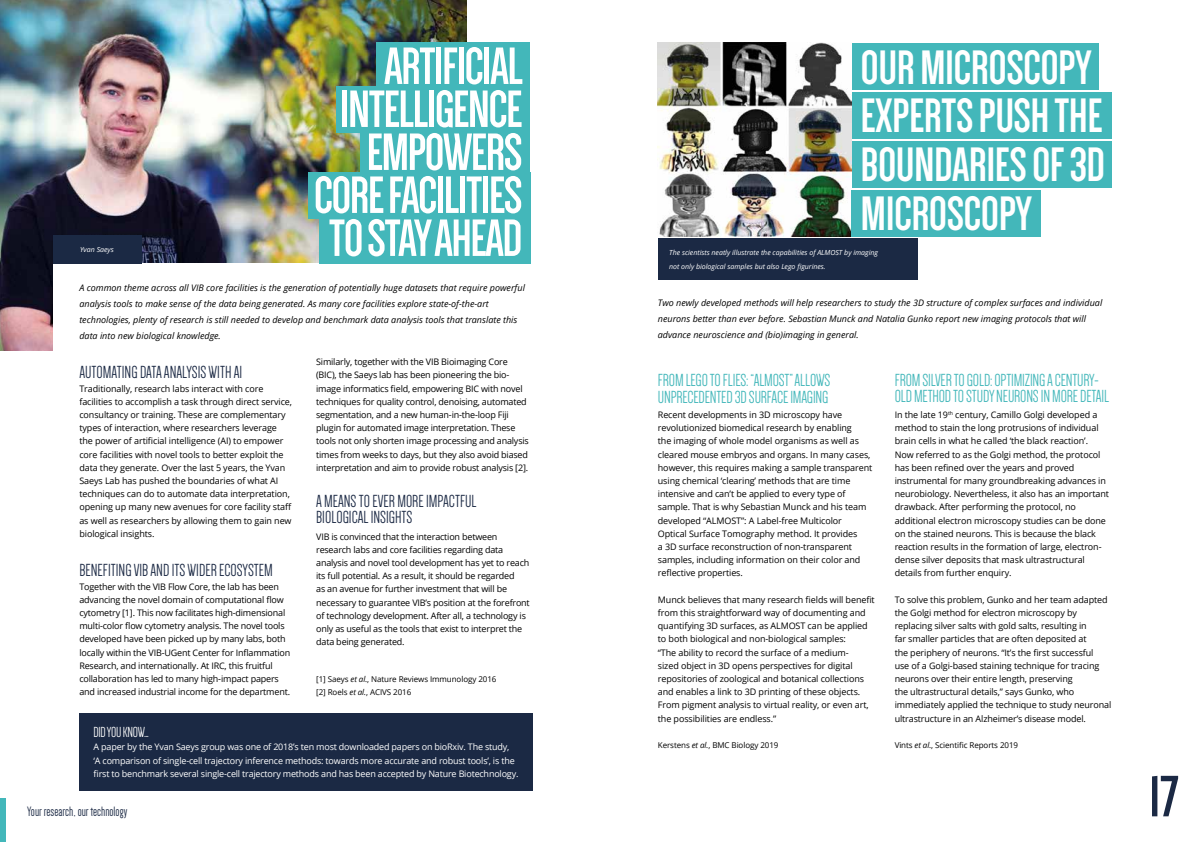
<style>
.page{position:relative;width:1191px;height:842px;background:#fff}
.page>*{position:absolute;margin:0;border:0;box-sizing:border-box;transform-origin:0 0}
.t1{font:700 60px "Dense";color:#1b2944}
.t2{font:700 54px/43px "Dense";letter-spacing:-.02em;color:#fff;text-align:right}
.t3{font:700 49.7px/48.7px "Dense";color:#fff}
.t4{font:18px/17px "Dense";letter-spacing:-.01em;color:#43b7ba}
.t5{font:18px/16px "Dense";color:#1b2944}
.t6{font:15px "Dense";letter-spacing:-.02em;color:#fff}
.t7{font:14px "Dense";color:#1b2944}
.t8{font:9px/13.2px "Open Sans";letter-spacing:-.01em;color:#000}
.t9{font:italic 9px/16px "Open Sans";color:#000}
.t10{font:9px/13.2px "Open Sans";letter-spacing:-.02em;color:#fff}
.t11{font:8px/13.2px "Open Sans";letter-spacing:-.01em;color:#000}
.t12{font:italic 7px/13.2px "Open Sans";color:#fff}
.s1{font-style:italic}
</style>
<div class="page">
<img style="left:0;top:0;width:466px;height:350px">
<div style="left:53px;top:263px;width:500px;height:167px;background:#fff"></div>
<div style="left:79px;top:713px;width:454px;height:78px;background:#1b2944"></div>
<div style="left:53px;top:235px;width:89px;height:28px;background:#1b2944"></div>
<div style="left:658px;top:239px;width:259px;height:41px;background:#1b2944"></div>
<img style="left:658px;top:43px;width:193px;height:193px">
<div style="left:851px;top:43px;width:247px;height:47px;background:#43b7ba"></div>
<div style="left:851px;top:92px;width:260px;height:46px;background:#43b7ba"></div>
<div style="left:851px;top:141px;width:260px;height:47px;background:#43b7ba"></div>
<div style="left:851px;top:190px;width:189px;height:46px;background:#43b7ba"></div>
<div style="left:319px;top:217px;width:211px;height:46px;background:#43b7ba"></div>
<div style="left:308px;top:172px;width:222px;height:47px;background:#43b7ba"></div>
<div style="left:360px;top:129px;width:170px;height:47px;background:#43b7ba"></div>
<div style="left:336px;top:86px;width:194px;height:47px;background:#43b7ba"></div>
<div style="left:376px;top:42px;width:154px;height:47px;background:#43b7ba"></div>
<div style="left:0;top:798px;width:6px;height:44px;background:#43b7ba"></div>
<p class="t12" style="left:80px;top:243px;width:35px">Yvan Saeys</p>
<h2 class="t2" style="left:314px;top:45px;width:210px">ARTIFICIAL<br>INTELLIGENCE<br>EMPOWERS<br>CORE FACILITIES<br>TO STAY AHEAD</h2>
<p class="t9" style="left:79px;top:279px;width:447px">A common theme across all VIB core facilities is the generation of potentially huge datasets that require powerful analysis tools to make sense of the data being generated. As many core facilities explore state-of-the-art technologies, plenty of research is still needed to develop and benchmark data analysis tools that translate this data into new biological knowledge.</p>
<h3 class="t5" style="left:79px;top:365px;width:164px">AUTOMATING DATA ANALYSIS WITH AI</h3>
<p class="t8" style="left:79px;top:381px;width:214px">Traditionally, research labs interact with core facilities to accomplish a task through direct service, consultancy or training. These are complementary types of interaction, where researchers leverage the power of artificial intelligence (AI) to empower core facilities with novel tools to better exploit the data they generate. Over the last 5 years, the Yvan Saeys Lab has pushed the boundaries of what AI techniques can do to automate data interpretation, opening up many new avenues for core facility staff as well as researchers by allowing them to gain new biological insights.</p>
<h3 class="t5" style="left:79px;top:563px;width:195px">BENEFITING VIB AND ITS WIDER ECOSYSTEM</h3>
<p class="t8" style="left:79px;top:579px;width:212px">Together with the VIB Flow Core, the lab has been advancing the novel domain of computational flow cytometry [1]. This now facilitates high-dimensional multi-color flow cytometry analysis. The novel tools developed have been picked up by many labs, both locally within the VIB-UGent Center for Inflammation Research, and internationally. At IRC, this fruitful collaboration has led to many high-impact papers and increased industrial income for the department.</p>
<p class="t8" style="left:316px;top:355px;width:214px">Similarly, together with the VIB Bioimaging Core (BIC), the Saeys lab has been pioneering the bio&shy;image informatics field, empowering BIC with novel techniques for quality control, denoising, automated segmentation, and a new human-in-the-loop Fiji plugin for automated image interpretation. These tools not only shorten image processing and analysis times from weeks to days, but they also avoid biased interpretation and aim to provide robust analysis [2].</p>
<h3 class="t5" style="left:316px;top:494px;width:162px">A MEANS TO EVER MORE IMPACTFUL<br>BIOLOGICAL INSIGHTS</h3>
<p class="t8" style="left:316px;top:529px;width:215px">VIB is convinced that the interaction between research labs and core facilities regarding data analysis and novel tool development has yet to reach its full potential. As a result, it should be regarded<br>as an avenue for further investment that will be necessary to guarantee VIB’s position at the forefront of technology development. After all, a technology is only as useful as the tools that exist to interpret the data being generated.</p>
<p class="t11" style="left:316px;top:672px;width:182px">[1] Saeys <span class="s1">et al.</span>, Nature Reviews Immunology 2016 [2] Roels <span class="s1">et al.</span>, ACIVS 2016</p>
<h3 class="t6" style="left:94px;top:725px;width:57px">DID YOU KNOW…</h3>
<p class="t10" style="left:94px;top:740px;width:426px">A paper by the Yvan Saeys group was one of 2018’s ten most downloaded papers on bioRxiv. The study, ‘A comparison of single-cell trajectory inference methods: towards more accurate and robust tools’, is the first to benchmark several single-cell trajectory methods and has been accepted by Nature Biotechnology.</p>
<h3 class="t7" style="left:27px;top:804px;width:102px">Your research, our technology</h3>
<h3 class="t3" style="left:861px;top:43px;width:246px">OUR MICROSCOPY<br>EXPERTS PUSH THE<br>BOUNDARIES OF 3D<br>MICROSCOPY</h3>
<p class="t12" style="left:669px;top:246px;width:210px">The scientists neatly illustrate the capabilities of ALMOST by imaging not only biological samples but also Lego figurines.</p>
<p class="t9" style="left:658px;top:294px;width:446px">Two newly developed methods will help researchers to study the 3D structure of complex surfaces and individual neurons better than ever before. Sebastian Munck and Natalia Gunko report new imaging protocols that will advance neuroscience and (bio)imaging in general.</p>
<h3 class="t4" style="left:658px;top:372px;width:174px">FROM LEGO TO FLIES: “ALMOST” ALLOWS<br>UNPRECEDENTED 3D SURFACE IMAGING</h3>
<p class="t8" style="left:658px;top:408px;width:216px">Recent developments in 3D microscopy have revolutionized biomedical research by enabling<br>the imaging of whole model organisms as well as cleared mouse embryos and organs. In many cases, however, this requires making a sample transparent using chemical ‘clearing’ methods that are time intensive and can’t be applied to every type of sample. That is why Sebastian Munck and his team developed “ALMOST”: A Label-free Multicolor Optical Surface Tomography method. It provides<br>a 3D surface reconstruction of non-transparent samples, including information on their color and reflective properties.</p>
<p class="t8" style="left:658px;top:593px;width:218px">Munck believes that many research fields will benefit from this straightforward way of documenting and quantifying 3D surfaces, as ALMOST can be applied to both biological and non-biological samples:<br>“The ability to record the surface of a medium-<br>sized object in 3D opens perspectives for digital repositories of zoological and botanical collections and enables a link to 3D printing of these objects.<br>From pigment analysis to virtual reality, or even art, the possibilities are endless.”</p>
<p class="t11" style="left:658px;top:738px;width:122px">Kerstens <span class="s1">et al.</span>, BMC Biology 2019</p>
<h3 class="t4" style="left:894px;top:373px;width:216px;line-height:16px">FROM SILVER TO GOLD: OPTIMIZING A CENTURY-<br>OLD METHOD TO STUDY NEURONS IN MORE DETAIL</h3>
<p class="t8" style="left:894px;top:408px;width:216px">In the late 19<sup>th</sup> century, Camillo Golgi developed a method to stain the long protrusions of individual brain cells in what he called ‘the black reaction’.<br>Now referred to as the Golgi method, the protocol has been refined over the years and proved instrumental for many groundbreaking advances in neurobiology. Nevertheless, it also has an important drawback. After performing the protocol, no additional electron microscopy studies can be done on the stained neurons. This is because the black reaction results in the formation of large, electron&shy;dense silver deposits that mask ultrastructural details from further enquiry.</p>
<p class="t8" style="left:894px;top:593px;width:218px">To solve this problem, Gunko and her team adapted the Golgi method for electron microscopy by replacing silver salts with gold salts, resulting in<br>far smaller particles that are often deposited at<br>the periphery of neurons. “It’s the first successful<br>use of a Golgi-based staining technique for tracing neurons over their entire length, preserving<br>the ultrastructural details,” says Gunko, who immediately applied the technique to study neuronal ultrastructure in an Alzheimer’s disease model.</p>
<p class="t11" style="left:894px;top:738px;width:125px">Vints <span class="s1">et al.</span>, Scientific Reports 2019</p>
<h1 class="t1" style="left:1149px;top:767px;width:31px">17</h1>
</div>
